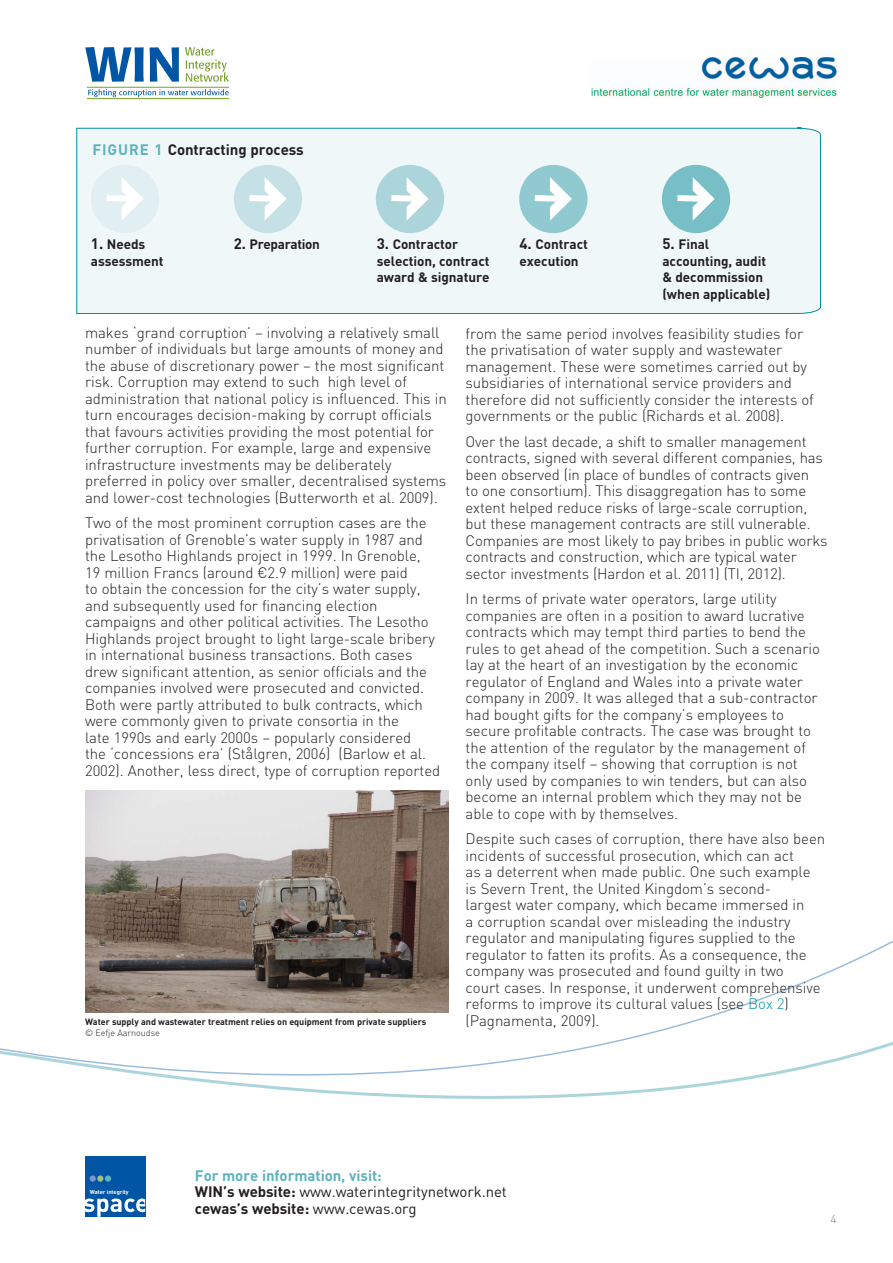
<style>
.page{position:relative;width:893px;height:1263px;background:#fff}
.page>*{position:absolute;margin:0;border:0;box-sizing:border-box;transform-origin:0 0}
.t1{font:300 15px/16.5px "DINOT";letter-spacing:-.005em;color:#231f20}
.t2{font:15px/16.5px "DINOT";letter-spacing:-.005em;color:#231f20}
.t3{font:700 15px "DINOT";letter-spacing:.06em;color:#231f20}
.t4{font:700 15px "DINOT";color:#5cb3bd}
.t5{font:700 13.5px/16.5px "DINOT";letter-spacing:-.005em;color:#231f20}
.t6{font:300 12px "DINOT";color:#808285}
.t7{font:700 9px "DINOT";letter-spacing:-.005em;color:#231f20}
.t8{font:300 9px "DINOT";letter-spacing:-.005em;color:#231f20}
.t9{font:700 5.7px "DINOT";color:#fff}
.s1{color:#5cb3bd}
.s2{font-size:15px}
.s3{color:#00919f}
.s4{font-weight:700}
</style>
<div class="page">
<svg style="left:162px;top:1077px;width:600px;height:22px"></svg>
<svg style="left:0;top:940px;width:893px;height:137px"></svg>
<svg style="left:85px;top:47px;width:94px;height:35px"></svg>
<svg style="left:185px;top:47px;width:44px;height:35px"></svg>
<svg style="left:88px;top:89px;width:141px;height:8px"></svg>
<hr style="left:87px;top:87px;width:142px;height:1px;background:#78a22d">
<hr style="left:87px;top:98px;width:142px;height:1px;background:#78a22d">
<div style="left:85px;top:1157px;width:60px;height:60px;background:#0155a5"></div>
<svg style="left:85px;top:1198px;width:60px;height:19px"></svg>
<div style="left:90px;top:1175px;width:6px;height:7px;background:#8193c9;border-radius:50%"></div>
<div style="left:97px;top:1175px;width:6px;height:7px;background:#a7c078;border-radius:50%"></div>
<div style="left:105px;top:1175px;width:6px;height:7px;background:#5cb3bd;border-radius:50%"></div>
<div style="left:76px;top:127px;width:745px;height:187px;background:#eff7f8"></div>
<div style="left:91px;top:165px;width:68px;height:68px;background:#e1eff2;border-radius:50%"></div>
<svg style="left:106px;top:178px;width:37px;height:42px"></svg>
<div style="left:234px;top:165px;width:68px;height:68px;background:#c5e1e6;border-radius:50%"></div>
<svg style="left:249px;top:177px;width:38px;height:44px"></svg>
<div style="left:376px;top:165px;width:68px;height:68px;background:#abd5db;border-radius:50%"></div>
<svg style="left:391px;top:177px;width:38px;height:44px"></svg>
<div style="left:519px;top:165px;width:68px;height:68px;background:#91c9d1;border-radius:50%"></div>
<svg style="left:534px;top:177px;width:38px;height:44px"></svg>
<div style="left:662px;top:165px;width:68px;height:68px;background:#77bec7;border-radius:50%"></div>
<svg style="left:677px;top:177px;width:38px;height:44px"></svg>
<img style="left:85px;top:790px;width:364px;height:223px">
<img style="left:591px;top:57px;width:245px;height:41px">
<p class="t3" style="left:92px;top:140px;width:213px"><span class="s1">Figure 1</span> Contracting process</p>
<p class="t5" style="left:91px;top:236px;width:74px"><span class="s2">1.</span> N eeds assessment</p>
<p class="t5" style="left:234px;top:236px;width:88px"><span class="s2">2.</span> Preparation</p>
<p class="t5" style="left:377px;top:236px;width:114px"><span class="s2">3.</span> Contractor selection, contract award &amp; signature</p>
<p class="t5" style="left:520px;top:236px;width:70px"><span class="s2">4.</span> Contract execution</p>
<p class="t5" style="left:662px;top:236px;width:110px"><span class="s2">5.</span> Final accounting, audit &amp; decommission (when applicable)</p>
<p class="t1" style="left:85px;top:324px;width:363px">makes ‘grand corruption’ – involving a relatively small number of individuals but large amounts of money and the abuse of discretionary power – the most significant risk. Corruption may extend to such high level of administration that national policy is influenced. This in turn encourages decision-making by corrupt officials that favours activities providing the most potential for further corruption. For example, large and expensive infrastructure investments may be deliberately preferred in policy over smaller, decentralised systems and lower-cost technologies (Butterworth et al. 2009).</p>
<p class="t1" style="left:85px;top:515px;width:357px">Two of the most prominent corruption cases are the privatisation of Grenoble’s water supply in 1987 and the Lesotho Highlands project in 1999. In Grenoble,<br>19 million Francs (around €2.9 million) were paid<br>to obtain the concession for the city’s water supply, and subsequently used for financing election campaigns and other political activities. The Lesotho Highlands project brought to light large-scale bribery in international business transactions. Both cases drew significant attention, as senior officials and the companies involved were prosecuted and convicted.<br>Both were partly attributed to bulk contracts, which were commonly given to private consortia in the<br>late 1990s and early 2000s – popularly considered<br>the ‘concessions era’ (Stålgren, 2006) (Barlow et al.<br>2002). Another, less direct, type of corruption reported</p>
<p class="t7" style="left:85px;top:1016px;width:343px">Water supply and wastewater treatment relies on equipment from private suppliers</p>
<p class="t8" style="left:85px;top:1027px;width:76px">© Eefje Aarnoudse</p>
<p class="t1" style="left:466px;top:325px;width:350px">from the same period involves feasibility studies for the privatisation of water supply and wastewater management. These were sometimes carried out by subsidiaries of international service providers and therefore did not sufficiently consider the interests of governments or the public (Richards et al. 2008).</p>
<p class="t1" style="left:466px;top:433px;width:363px">Over the last decade, a shift to smaller management contracts, signed with several different companies, has been observed (in place of bundles of contracts given<br>to one consortium). This disaggregation has to some extent helped reduce risks of large-scale corruption, but these management contracts are still vulnerable.<br>Companies are most likely to pay bribes in public works contracts and construction, which are typical water sector investments (Hardon et al. 2011) (TI, 2012).</p>
<p class="t1" style="left:466px;top:590px;width:356px">In terms of private water operators, large utility companies are often in a position to award lucrative contracts which may tempt third parties to bend the rules to get ahead of the competition. Such a scenario lay at the heart of an investigation by the economic regulator of England and Wales into a private water company in 2009. It was alleged that a sub-contractor had bought gifts for the company’s employees to secure profitable contracts. The case was brought to the attention of the regulator by the management of the company itself – showing that corruption is not only used by companies to win tenders, but can also become an internal problem which they may not be able to cope with by themselves.</p>
<p class="t1" style="left:466px;top:830px;width:361px">Despite such cases of corruption, there have also been incidents of successful prosecution, which can act<br>as a deterrent when made public. One such example is Severn Trent, the United Kingdom’s second-<br>largest water company, which became immersed in<br>a corruption scandal over misleading the industry regulator and manipulating figures supplied to the regulator to fatten its profits. As a consequence, the company was prosecuted and found guilty in two<br>court cases. In response, it underwent comprehensive reforms to improve its cultural values (see <span class="s3">Box 2</span>) (Pagnamenta, 2009).</p>
<p class="t9" style="left:90px;top:1188px;width:40px">Water integrity</p>
<p class="t4" style="left:195px;top:1165px;width:188px">For more information, visit:</p>
<p class="t3" style="left:195px;top:1182px;width:11px">WIN</p>
<p class="t2" style="left:195px;top:1183px;width:313px;text-indent:28px"><span class="s4">’s website:</span> www.waterintegritynetwork.net <span class="s4">cewas’s website:</span> www.cewas.org</p>
<p class="t6" style="left:831px;top:1211px;width:8px">4</p>
</div>
